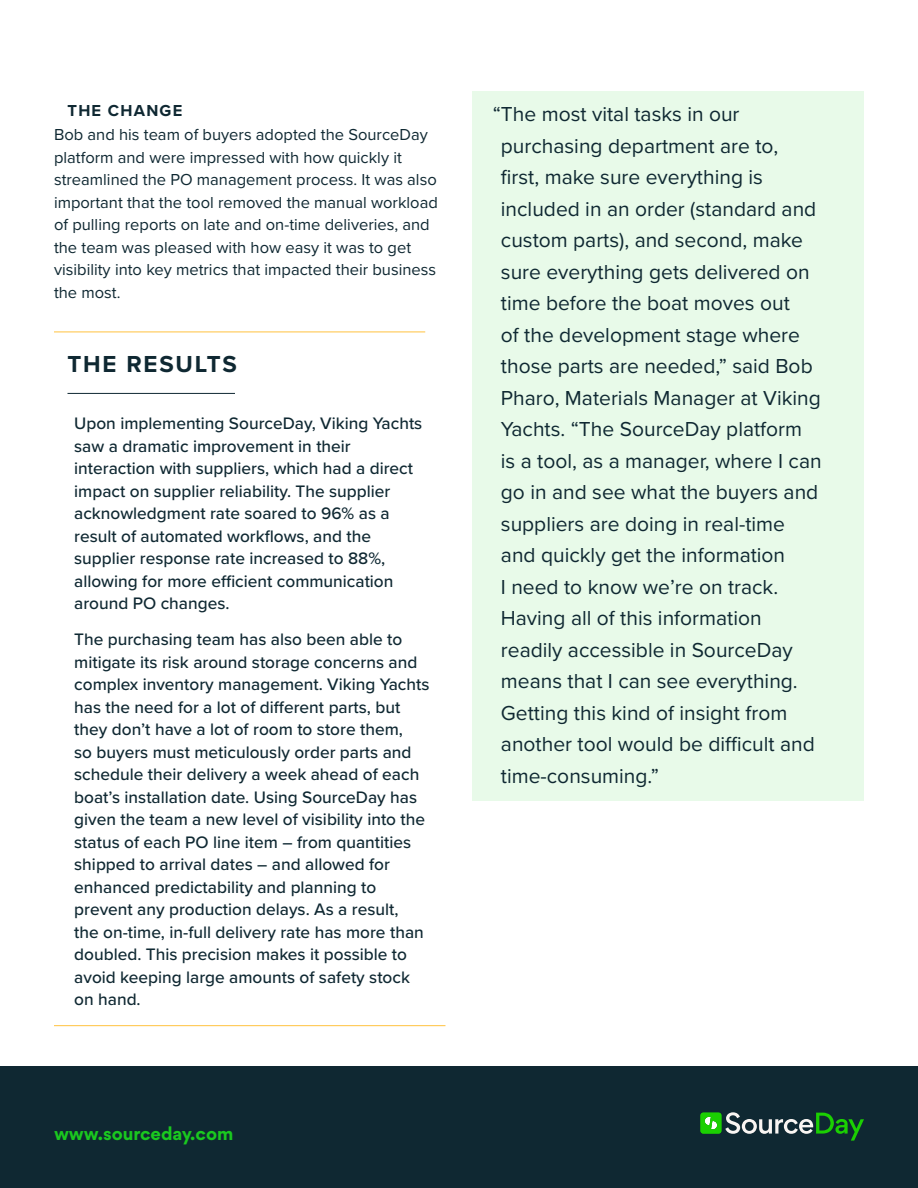
<style>
.page{position:relative;width:918px;height:1188px;background:#fff}
.page>*{position:absolute;margin:0;border:0;box-sizing:border-box;transform-origin:0 0}
.Results-Subhead{font:700 24px "Proxima Nova";letter-spacing:.075em;color:#0f2832}
.Quotes_and_Shading{font:21px/31.5px "Proxima Nova";color:#0f2832}
.t1{font:700 18px "Gordita";color:#1ac81f}
.Results-Body{font:500 17.25px/22.5px "Proxima Nova";color:#0f2832}
.Body-2{font:16.5px/22.5px "Proxima Nova";color:#0f2832}
.Subheads{font:700 16.5px "Proxima Nova";letter-spacing:.075em;color:#0f2832}
</style>
<div class="page">
<div style="left:0;top:1066px;width:918px;height:122px;background:#0f2832"></div>
<hr style="left:54px;top:332px;width:371px;height:1px;background:#ffc33f">
<hr style="left:68px;top:393px;width:167px;height:1px;background:#0f2832">
<hr style="left:54px;top:1025px;width:392px;height:1px;background:#ffc33f">
<div style="left:472px;top:91px;width:392px;height:710px;background:#e8fae9"></div>
<svg style="left:700px;top:1112px;width:164px;height:29px"></svg>
<p class="Subheads" style="left:68px;top:98px;width:116px">THE CHANGE</p>
<p class="Body-2" style="left:54px;top:123px;width:385px">Bob and his team of buyers adopted the SourceDay platform and were impressed with how quickly it streamlined the PO management process. It was also important that the tool removed the manual workload of pulling reports on late and on-time deliveries, and the team was pleased with how easy it was to get visibility into key metrics that impacted their business the most.</p>
<p class="Results-Subhead" style="left:68px;top:346px;width:171px">THE RESULTS</p>
<p class="Results-Body" style="left:74px;top:411px;width:350px">Upon implementing SourceDay, Viking Yachts saw a dramatic improvement in their interaction with suppliers, which had a direct impact on supplier reliability. The supplier acknowledgment rate soared to 96% as a result of automated workflows, and the supplier response rate increased to 88%, allowing for more efficient communication around PO changes.</p>
<p class="Results-Body" style="left:74px;top:627px;width:357px">The purchasing team has also been able to mitigate its risk around storage concerns and complex inventory management. Viking Yachts has the need for a lot of different parts, but they don’t have a lot of room to store them,<br>so buyers must meticulously order parts and schedule their delivery a week ahead of each boat’s installation date. Using SourceDay has given the team a new level of visibility into the status of each PO line item – from quantities shipped to arrival dates – and allowed for enhanced predictability and planning to prevent any production delays. As a result,<br>the on-time, in-full delivery rate has more than doubled. This precision makes it possible to avoid keeping large amounts of safety stock on hand.</p>
<p class="t1" style="left:54px;top:1120px;width:181px">www.sourceday.com</p>
<p class="Quotes_and_Shading" style="left:501px;top:98px;width:322px;text-indent:-8px">“The most vital tasks in our purchasing department are to, first, make sure everything is included in an order (standard and custom parts), and second, make sure everything gets delivered on time before the boat moves out<br>of the development stage where those parts are needed,” said Bob<br>Pharo, Materials Manager at Viking<br>Yachts. “The SourceDay platform is a tool, as a manager, where I can go in and see what the buyers and suppliers are doing in real-time and quickly get the information<br>I need to know we’re on track.<br>Having all of this information readily accessible in SourceDay means that I can see everything.<br>Getting this kind of insight from another tool would be difficult and time-consuming.”</p>
</div>
